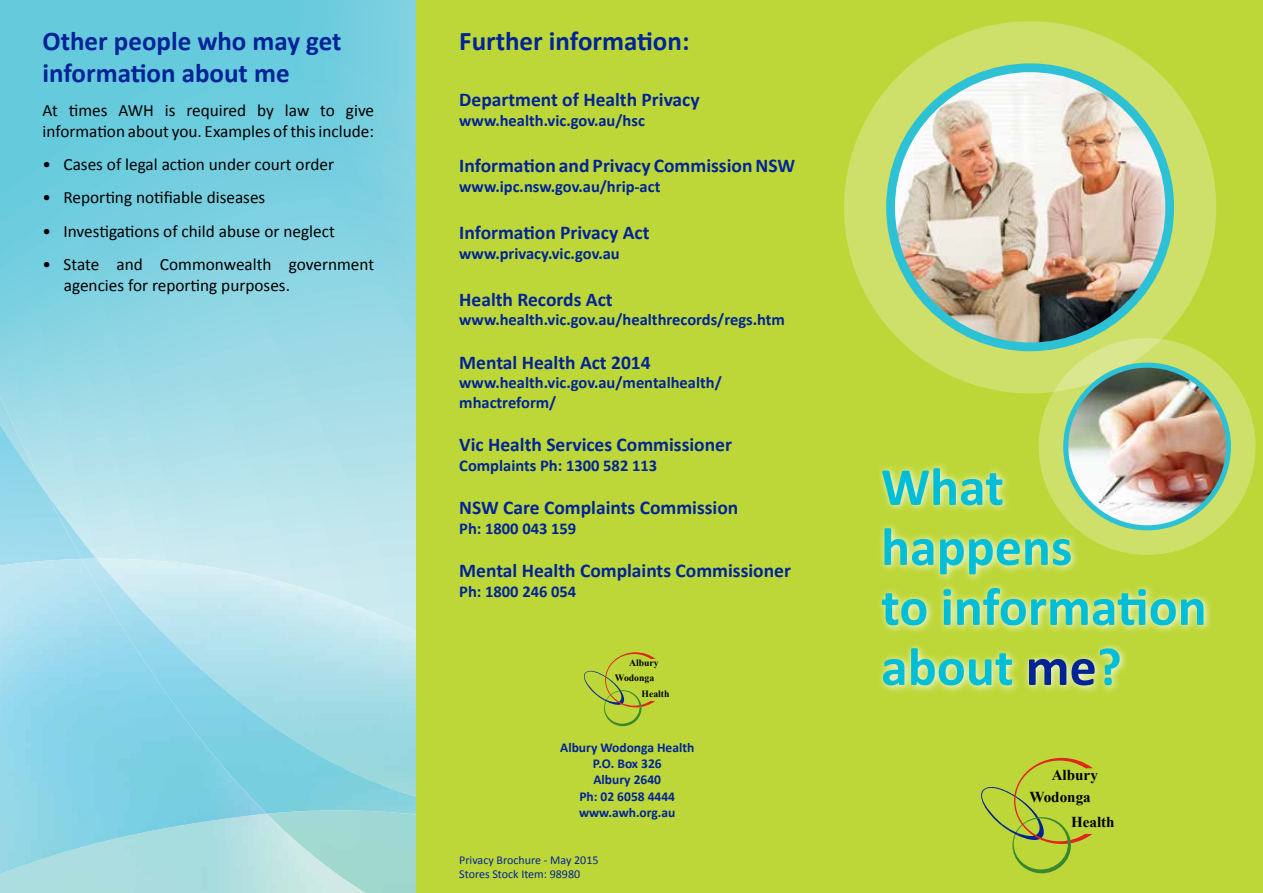
<style>
.page{position:relative;width:1263px;height:893px;background:#fff}
.page>*{position:absolute;margin:0;border:0;box-sizing:border-box;transform-origin:0 0}
.t1{font:700 54px/60px "Calibri";color:#01bed8}
.t2{font:700 27px/32.4px "Calibri";color:#002496}
.t3{font:700 19.5px "Calibri";color:#002496}
.t4{font:17.25px/20.7px "Calibri";color:#000}
.t5{font:700 16.5px/19.8px "Calibri";color:#002496}
.t6{font:700 15.15px/22.4px "Times New Roman";color:#000}
.t7{font:700 13.5px/16.2px "Calibri";color:#002496;text-align:center}
.t8{font:12px/14.4px "Calibri";color:#002496}
.t9{font:700 9.75px/14.4px "Times New Roman";color:#000}
.s1{color:#002496}
</style>
<div class="page">
<svg style="left:0;top:0;width:417px;height:559px;background:#8ad5e2"></svg>
<img style="left:59px;top:494px;width:37px;height:65px">
<div style="left:356px;top:815px;width:61px;height:78px;background:#a0d8cf"></div>
<img style="left:0;top:396px;width:47px;height:28px">
<img style="left:0;top:424px;width:59px;height:135px">
<img style="left:57px;top:513px;width:25px;height:46px">
<img style="left:158px;top:815px;width:198px;height:78px">
<svg style="left:354px;top:886px;width:11px;height:7px"></svg>
<img style="left:267px;top:559px;width:150px;height:256px">
<img style="left:0;top:559px;width:267px;height:315px">
<div style="left:838px;top:0;width:425px;height:893px;background:#bed738"></div>
<svg style="left:981px;top:758px;width:112px;height:115px"></svg>
<div style="left:844px;top:21px;width:372px;height:372px;background:#cee069;border-radius:50%"></div>
<img style="left:890px;top:68px;width:280px;height:279px;border-radius:140px">
<div style="left:886px;top:63px;width:288px;height:288px;border:9px solid #2dc1d5;border-radius:50%"></div>
<svg style="left:1039px;top:338px;width:216px;height:217px;background:#cfe171"></svg>
<img style="left:1066px;top:367px;width:162px;height:161px">
<div style="left:1063px;top:363px;width:168px;height:167px;border:5px solid #2dc1d5;border-radius:50%"></div>
<div style="left:876px;top:461px;width:337px;height:234px;background:#fff;opacity:.95"></div>
<div style="left:417px;top:0;width:421px;height:893px;background:#bed738"></div>
<svg style="left:584px;top:652px;width:71px;height:74px"></svg>
<h2 class="t2" style="left:43px;top:24px;width:301px">Other people who may get information about me</h2>
<p class="t4" style="left:43px;top:99px;width:333px">At times AWH is required by law to give information about you. Examples of this include:</p>
<p class="t4" style="left:43px;top:153px;width:293px">• Cases of legal action under court order</p>
<p class="t4" style="left:43px;top:187px;width:224px">• Reporting notifiable diseases</p>
<p class="t4" style="left:43px;top:220px;width:294px">• Investigations of child abuse or neglect</p>
<p class="t4" style="left:64px;top:253px;width:312px;text-indent:-21px">• State and Commonwealth government agencies for reporting purposes.</p>
<h2 class="t2" style="left:459px;top:24px;width:232px">Further information:</h2>
<p class="t3" style="left:459px;top:87px;width:242px">Department of Health Privacy</p>
<p class="t5" style="left:459px;top:109px;width:187px">www.health.vic.gov.au/hsc</p>
<p class="t3" style="left:459px;top:154px;width:337px">Information and Privacy Commission NSW</p>
<p class="t5" style="left:459px;top:176px;width:203px">www.ipc.nsw.gov.au/hrip-act</p>
<p class="t3" style="left:459px;top:220px;width:192px">Information Privacy Act</p>
<p class="t5" style="left:459px;top:243px;width:162px">www.privacy.vic.gov.au</p>
<p class="t3" style="left:459px;top:287px;width:155px">Health Records Act</p>
<p class="t5" style="left:459px;top:309px;width:327px">www.health.vic.gov.au/healthrecords/regs.htm</p>
<p class="t3" style="left:459px;top:350px;width:193px">Mental Health Act 2014</p>
<p class="t5" style="left:459px;top:372px;width:264px">www.health.vic.gov.au/mentalhealth/ mhactreform/</p>
<p class="t3" style="left:459px;top:433px;width:274px">Vic Health Services Commissioner</p>
<p class="t5" style="left:459px;top:455px;width:199px">Complaints Ph: 1300 582 113</p>
<p class="t3" style="left:459px;top:496px;width:281px">NSW Care Complaints Commission</p>
<p class="t5" style="left:459px;top:518px;width:119px">Ph: 1800 043 159</p>
<p class="t3" style="left:459px;top:559px;width:333px">Mental Health Complaints Commissioner</p>
<p class="t5" style="left:459px;top:581px;width:119px">Ph: 1800 246 054</p>
<p class="t9" style="left:615px;top:656px;width:45px;text-indent:14px">Albury<br>Wodonga</p>
<p class="t9" style="left:641px;top:686px;width:29px">Health</p>
<p class="t7" style="left:560px;top:739px;width:136px">Albury Wodonga Health<br>P.O. Box 326<br>Albury 2640<br>Ph: 02 6058 4444 www.awh.org.au</p>
<p class="t8" style="left:459px;top:852px;width:141px">Privacy Brochure - May 2015<br>Stores Stock Item: 98980</p>
<h1 class="t1" style="left:881px;top:454px;width:327px">What happens<br>to information about <span class="s1">me</span>?</h1>
<p class="t6" style="left:1029px;top:763px;width:70px;text-indent:22px">Albury<br>Wodonga</p>
<p class="t6" style="left:1071px;top:811px;width:45px">Health</p>
</div>
